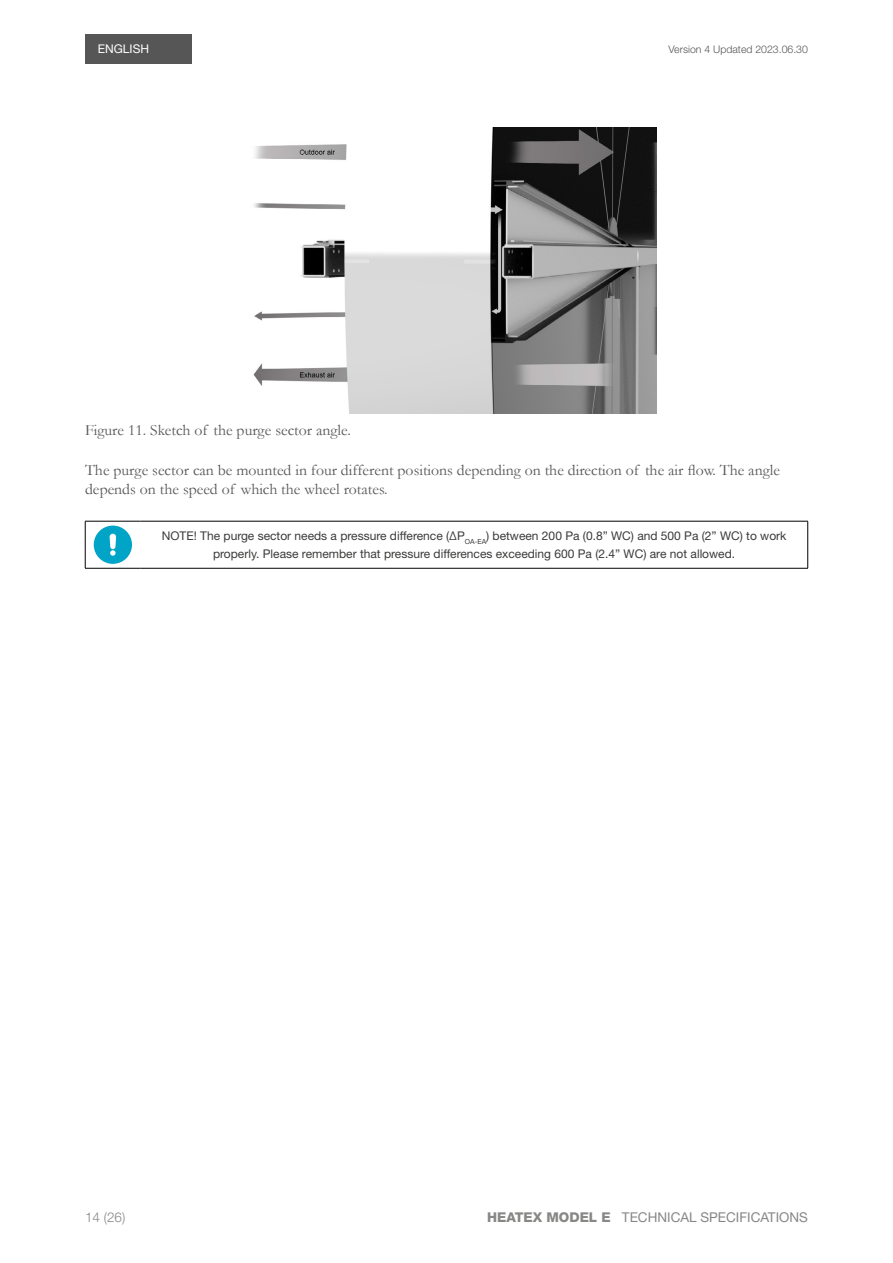
<style>
.page{position:relative;width:893px;height:1263px;background:#fff}
.page>*{position:absolute;margin:0;border:0;box-sizing:border-box;transform-origin:0 0}
.t1{font:15.75px/18.9px "Garamond";color:#565656}
.t2{font:13.5px "Helvetica Neue LT Std";color:#878786}
.t3{font:300 13.5px "Helvetica Neue LT Std";color:#878786}
.t4{font:12px/18px "Helvetica Neue LT Std";color:#3b3b3a;text-align:center}
.t5{font:12px "Helvetica Neue LT Std";color:#fff}
.t6{font:300 10.5px "Helvetica Neue LT Std";color:#565656}
.s1{font-weight:800}
</style>
<div class="page">
<div style="left:85px;top:34px;width:106px;height:30px;background:#565656"></div>
<img style="left:253px;top:128px;width:403px;height:285px">
<hr style="left:85px;top:521px;width:56px;height:1px;background:#000">
<hr style="left:85px;top:521px;width:1px;height:47px;background:#000">
<hr style="left:141px;top:521px;width:667px;height:1px;background:#000">
<hr style="left:807px;top:521px;width:1px;height:47px;background:#000">
<hr style="left:85px;top:568px;width:56px;height:1px;background:#000">
<hr style="left:141px;top:568px;width:667px;height:1px;background:#000">
<div style="left:94px;top:526px;width:38px;height:38px;background:#00a4c6;border-radius:50%"></div>
<svg style="left:110px;top:534px;width:6px;height:22px"></svg>
<p class="t5" style="left:98px;top:42px;width:53px">ENGLISH</p>
<p class="t6" style="left:669px;top:43px;width:141px">Version 4 Updated 2023.06.30</p>
<h1 class="t1" style="left:85px;top:420px;width:267px">Figure 11. Sketch of the purge sector angle.</h1>
<h1 class="t1" style="left:85px;top:460px;width:696px">The purge sector can be mounted in four different positions depending on the direction of the air flow. The angle depends on the speed of which the wheel rotates.</h1>
<p class="t4" style="left:162px;top:527px;width:626px">NOTE! The purge sector needs a pressure difference (ΔP<sub>OA-EA</sub>) between 200 Pa (0.8” WC) and 500 Pa (2” WC) to work properly. Please remember that pressure differences exceeding 600 Pa (2.4” WC) are not allowed.</p>
<p class="t3" style="left:85px;top:1208px;width:42px">14 (26)</p>
<p class="t2" style="left:487px;top:1209px;width:322px"><span class="s1">HEATEX MODEL E</span> TECHNICAL SPECIFICATIONS</p>
</div>
